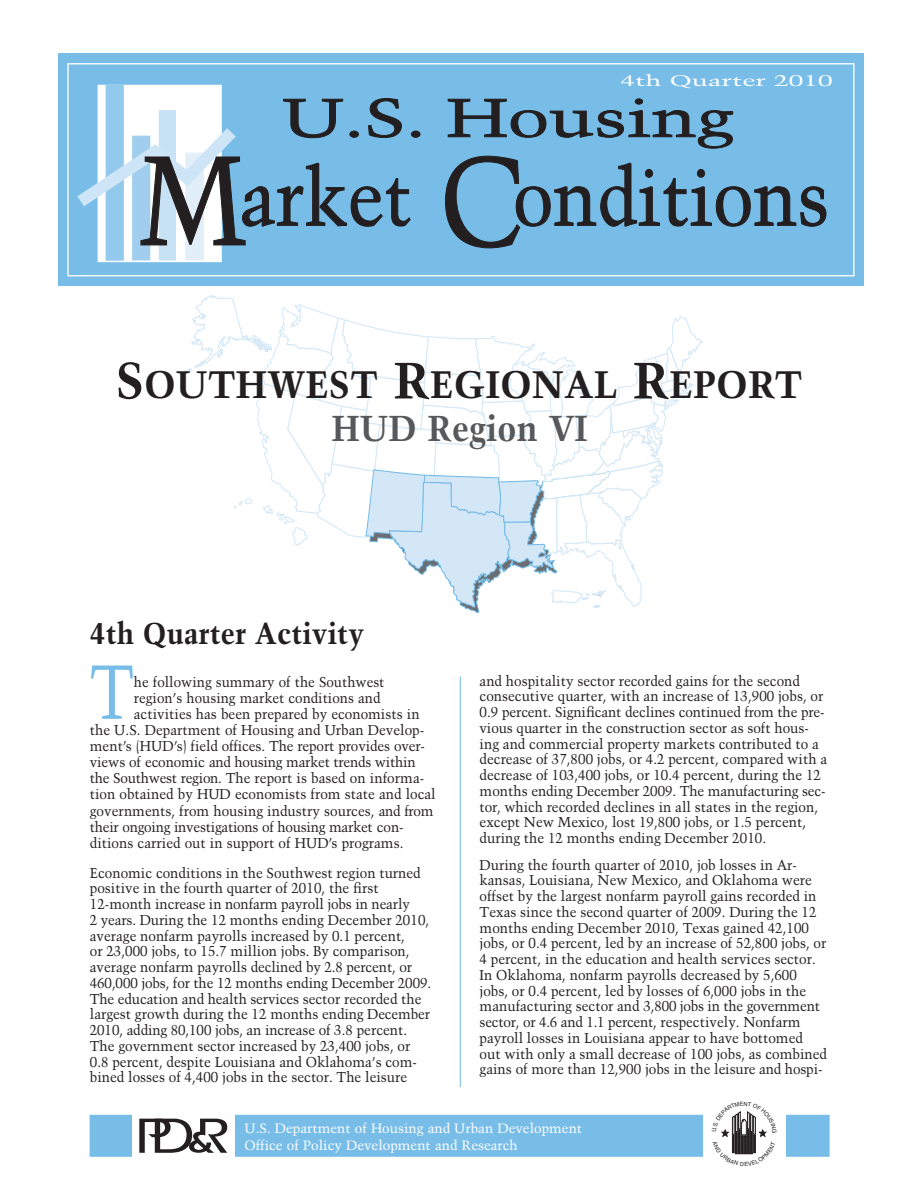
<style>
.page{position:relative;width:918px;height:1188px;background:#fff}
.page>*{position:absolute;margin:0;border:0;box-sizing:border-box;transform-origin:0 0}
.t1{font:76.35px "Trump Mediaeval";color:#78bde8;scale:.8 1}
.t2{font:700 38.25px "Trump Mediaeval";color:#231f20}
.t3{font:700 36px "Trump Mediaeval";color:#57585a;scale:.95 1}
.t4{font:700 30px "Trump Mediaeval";color:#231f20;scale:.95 1}
.t5{font:15.3px "Trump Mediaeval";color:#fff;scale:1.73 1}
.t6{font:14.25px/15.8px "Trump Mediaeval";color:#231f20;scale:.95 1}
.t7{font:14.25px "Trump Mediaeval";color:#231f20;scale:.94 1}
.t8{font:14.25px "Trump Mediaeval";letter-spacing:-.02em;color:#231f20;scale:.95 1}
.t9{font:13.5px/16.2px "Trump Mediaeval";color:#fff}
.s1{font-size:51px}
</style>
<div class="page">
<svg style="left:183px;top:295px;width:519px;height:318px"></svg>
<hr style="left:460px;top:677px;width:1px;height:410px;background:#78bde8">
<div style="left:90px;top:1115px;width:740px;height:42px;background:#78bde8;border:2px solid #78bde8"></div>
<div style="left:132px;top:1099px;width:103px;height:75px;background:#fff"></div>
<div style="left:703px;top:1101px;width:82px;height:73px;background:#fff"></div>
<svg style="left:139px;top:1119px;width:88px;height:34px"></svg>
<div style="left:58px;top:54px;width:806px;height:232px;background:#78bde8"></div>
<div style="left:98px;top:85px;width:124px;height:177px;background:#fff;border:1px solid #fff"></div>
<div style="left:67px;top:63px;width:788px;height:213px;border:1px solid #fff"></div>
<div style="left:106px;top:85px;width:18px;height:176px;background:#93c9ec;border:1px solid #93c9ec"></div>
<div style="left:132px;top:136px;width:18px;height:124px;background:#a1ceee;border:1px solid #a1ceee"></div>
<div style="left:159px;top:110px;width:17px;height:150px;background:#c8e2f5"></div>
<div style="left:185px;top:153px;width:19px;height:107px;background:#e2eff9"></div>
<div style="left:411px;top:131px;width:9px;height:6px;background:#231f20;border-radius:50%"></div>
<div style="left:411px;top:131px;width:9px;height:7px;border:1px solid #231f20;border-radius:50%"></div>
<svg style="left:447px;top:98px;width:287px;height:51px"></svg>
<svg style="left:445px;top:155px;width:382px;height:94px"></svg>
<svg style="left:67px;top:98px;width:344px;height:148px"></svg>
<svg style="left:721px;top:1111px;width:46px;height:44px"></svg>
<p class="t5" style="left:621px;top:72px;width:124px">4th Quarter 2010</p>
<p class="t2" style="left:116px;top:361px;width:688px"><span class="s1">S</span>OUTHWEST <span class="s1">R</span>EGIONAL <span class="s1">R</span>EPORT</p>
<p class="t3" style="left:331px;top:406px;width:271px">HUD Region VI</p>
<p class="t4" style="left:90px;top:615px;width:290px">4th Quarter Activity</p>
<p class="t1" style="left:90px;top:646px;width:57px">T</p>
<p class="t7" style="left:134px;top:673px;width:268px">he following summary of the Southwest</p>
<p class="t7" style="left:134px;top:689px;width:264px">region’s housing market conditions and</p>
<p class="t7" style="left:134px;top:705px;width:305px">activities has been prepared by economists in</p>
<p class="t6" style="left:90px;top:722px;width:354px">the U.S. Department of Housing and Urban Develop-</p>
<p class="t6" style="left:90px;top:738px;width:354px">ment’s (HUD’s) field offices. The report provides over-</p>
<p class="t8" style="left:90px;top:754px;width:345px">views of economic and housing market trends within</p>
<p class="t6" style="left:90px;top:770px;width:354px">the Southwest region. The report is based on informa-</p>
<p class="t6" style="left:90px;top:786px;width:366px">tion obtained by HUD economists from state and local</p>
<p class="t6" style="left:90px;top:803px;width:363px">governments, from housing industry sources, and from</p>
<p class="t8" style="left:90px;top:818px;width:330px">their ongoing investigations of housing market con-</p>
<p class="t6" style="left:90px;top:835px;width:332px">ditions carried out in support of HUD’s programs.</p>
<p class="t6" style="left:90px;top:865px;width:361px">Economic conditions in the Southwest region turned positive in the fourth quarter of 2010, the first 12-month increase in nonfarm payroll jobs in nearly<br>2 years. During the 12 months ending December 2010, average nonfarm payrolls increased by 0.1 percent,<br>or 23,000 jobs, to 15.7 million jobs. By comparison, average nonfarm payrolls declined by 2.8 percent, or 460,000 jobs, for the 12 months ending December 2009.<br>The education and health services sector recorded the largest growth during the 12 months ending December 2010, adding 80,100 jobs, an increase of 3.8 percent.<br>The government sector increased by 23,400 jobs, or 0.8 percent, despite Louisiana and Oklahoma’s com&shy;bined losses of 4,400 jobs in the sector. The leisure</p>
<p class="t6" style="left:480px;top:673px;width:367px">and hospitality sector recorded gains for the second consecutive quarter, with an increase of 13,900 jobs, or 0.9 percent. Significant declines continued from the pre&shy;vious quarter in the construction sector as soft hous&shy;ing and commercial property markets contributed to a decrease of 37,800 jobs, or 4.2 percent, compared with a decrease of 103,400 jobs, or 10.4 percent, during the 12 months ending December 2009. The manufacturing sec&shy;tor, which recorded declines in all states in the region, except New Mexico, lost 19,800 jobs, or 1.5 percent, during the 12 months ending December 2010.</p>
<p class="t6" style="left:480px;top:857px;width:367px">During the fourth quarter of 2010, job losses in Ar&shy;kansas, Louisiana, New Mexico, and Oklahoma were offset by the largest nonfarm payroll gains recorded in Texas since the second quarter of 2009. During the 12 months ending December 2010, Texas gained 42,100 jobs, or 0.4 percent, led by an increase of 52,800 jobs, or 4 percent, in the education and health services sector.<br>In Oklahoma, nonfarm payrolls decreased by 5,600 jobs, or 0.4 percent, led by losses of 6,000 jobs in the manufacturing sector and 3,800 jobs in the government sector, or 4.6 and 1.1 percent, respectively. Nonfarm payroll losses in Louisiana appear to have bottomed out with only a small decrease of 100 jobs, as combined gains of more than 12,900 jobs in the leisure and hospi-</p>
<p class="t9" style="left:244px;top:1120px;width:339px">U.S. Department of Housing and Urban Development<br>Office of Policy Development and Research</p>
</div>
